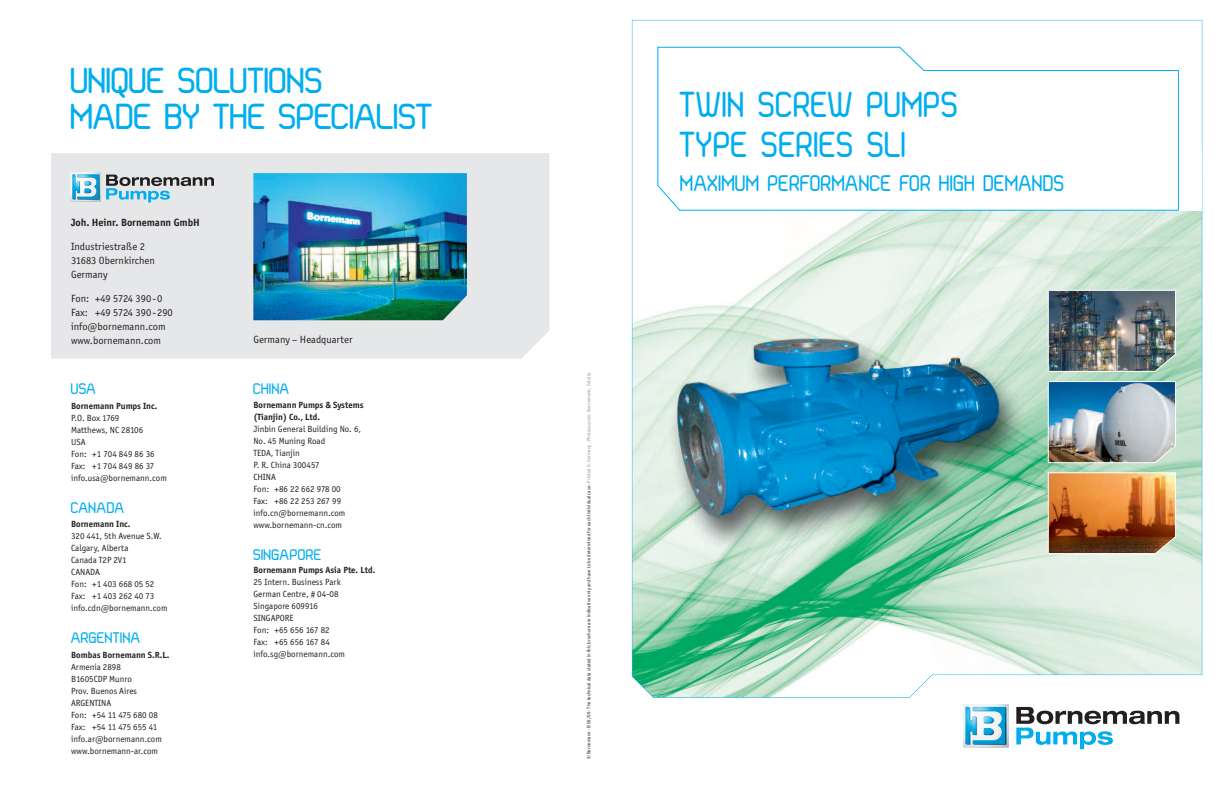
<style>
.page{position:relative;width:1224px;height:792px;background:#fff}
.page>*{position:absolute;margin:0;border:0;box-sizing:border-box;transform-origin:0 0}
.t1{font:40px/36px "Superscoop rounded";color:#00aeef}
.t2{font:40px/40px "Superscoop rounded";letter-spacing:.02em;color:#00aeef;scale:.93 1}
.t3{font:25px "Superscoop rounded";letter-spacing:.02em;color:#00aeef;scale:.93 1}
.t4{font:17px "Superscoop rounded";letter-spacing:.02em;color:#00aeef}
.t5{font:10.5px/14px "Officina San ITC";color:#231f20}
.t6{font:700 10.5px "Officina San ITC";color:#231f20}
.t7{font:9px/12px "Officina San ITC";color:#231f20}
.t8{font:700 9px/12px "Officina San ITC";color:#231f20}
.t9{font:5px "Officina San ITC";color:#231f20}
.s1{color:#939598}
</style>
<div class="page">
<div style="left:51px;top:153px;width:498px;height:206px;background:#e6e7e9"></div>
<svg style="left:71px;top:173px;width:143px;height:29px"></svg>
<img style="left:253px;top:173px;width:214px;height:147px">
<svg style="left:1016px;top:707px;width:163px;height:42px"></svg>
<svg style="left:963px;top:705px;width:46px;height:42px"></svg>
<svg style="left:632px;top:20px;width:570px;height:678px"></svg>
<img style="left:1048px;top:290px;width:128px;height:82px">
<img style="left:1048px;top:381px;width:128px;height:82px">
<svg style="left:1048px;top:472px;width:128px;height:82px"></svg>
<div style="left:1091px;top:151px;width:111px;height:60px;background:#fff"></div>
<svg style="left:657px;top:47px;width:522px;height:164px"></svg>
<h1 class="t1" style="left:71px;top:63px;width:364px">UNIQUE SOLUTIONS<br>MADE BY THE SPECIALIST</h1>
<p class="t6" style="left:71px;top:216px;width:130px">Joh. Heinr. Bornemann GmbH</p>
<p class="t5" style="left:71px;top:239px;width:85px">Industriestraße 2<br>31683 Obernkirchen<br>Germany</p>
<p class="t5" style="left:71px;top:291px;width:103px">Fon: +49 5724 390-0<br>Fax: +49 5724 390-290 info@bornemann.com www.bornemann.com</p>
<h3 class="t4" style="left:71px;top:381px;width:27px">USA</h3>
<p class="t8" style="left:71px;top:400px;width:88px">Bornemann Pumps Inc.</p>
<p class="t7" style="left:71px;top:412px;width:97px">P.O. Box 1769<br>Matthews, NC 28106<br>USA<br>Fon: +1 704 849 86 36<br>Fax: +1 704 849 86 37 info.usa@bornemann.com</p>
<h3 class="t4" style="left:71px;top:499px;width:55px">CANADA</h3>
<p class="t8" style="left:71px;top:518px;width:61px">Bornemann Inc.</p>
<p class="t7" style="left:71px;top:530px;width:98px">320 441, 5th Avenue S.W.<br>Calgary, Alberta<br>Canada T2P 2V1<br>CANADA<br>Fon: +1 403 668 05 52<br>Fax: +1 403 262 40 73 info.cdn@bornemann.com</p>
<h3 class="t4" style="left:71px;top:629px;width:71px">ARGENTINA</h3>
<p class="t8" style="left:71px;top:648px;width:100px">Bombas Bornemann S.R.L.</p>
<p class="t7" style="left:71px;top:660px;width:92px">Armenia 2898<br>B1605CDP Munro<br>Prov. Buenos Aires<br>ARGENTINA<br>Fon: +54 11 475 680 08<br>Fax: +54 11 475 655 41 info.ar@bornemann.com www.bornemann-ar.com</p>
<p class="t5" style="left:253px;top:333px;width:101px">Germany – Headquarter</p>
<h3 class="t4" style="left:253px;top:381px;width:38px">CHINA</h3>
<p class="t8" style="left:253px;top:398px;width:112px">Bornemann Pumps &amp; Systems (Tianjin) Co., Ltd.</p>
<p class="t7" style="left:253px;top:422px;width:109px">Jinbin General Building No. 6,<br>No. 45 Muning Road<br>TEDA, Tianjin<br>P. R. China 300457<br>CHINA<br>Fon: +86 22 662 978 00<br>Fax: +86 22 253 267 99 info.cn@bornemann.com www.bornemann-cn.com</p>
<h3 class="t4" style="left:253px;top:546px;width:70px">SINGAPORE</h3>
<p class="t8" style="left:253px;top:564px;width:123px">Bornemann Pumps Asia Pte. Ltd.</p>
<p class="t7" style="left:253px;top:576px;width:93px">25 Intern. Business Park<br>German Centre, # 04-08<br>Singapore 609916<br>SINGAPORE<br>Fon: +65 656 167 82<br>Fax: +65 656 167 84 info.sg@bornemann.com</p>
<p class="t9" style="left:586px;top:759px;width:388px;rotate:-90deg">© Bornemann · B 05/09 · The technical data stated in this brochure are indicative only and have to be determined for each individual case · <span class="s1">Printed in Germany · Photosources: Bornemann, Fotolia</span></p>
<h1 class="t2" style="left:681px;top:85px;width:300px">TWIN SCREW PUMPS<br>TYPE SERIES SLI</h1>
<h2 class="t3" style="left:681px;top:171px;width:414px">MAXIMUM PERFORMANCE FOR HIGH DEMANDS</h2>
</div>
